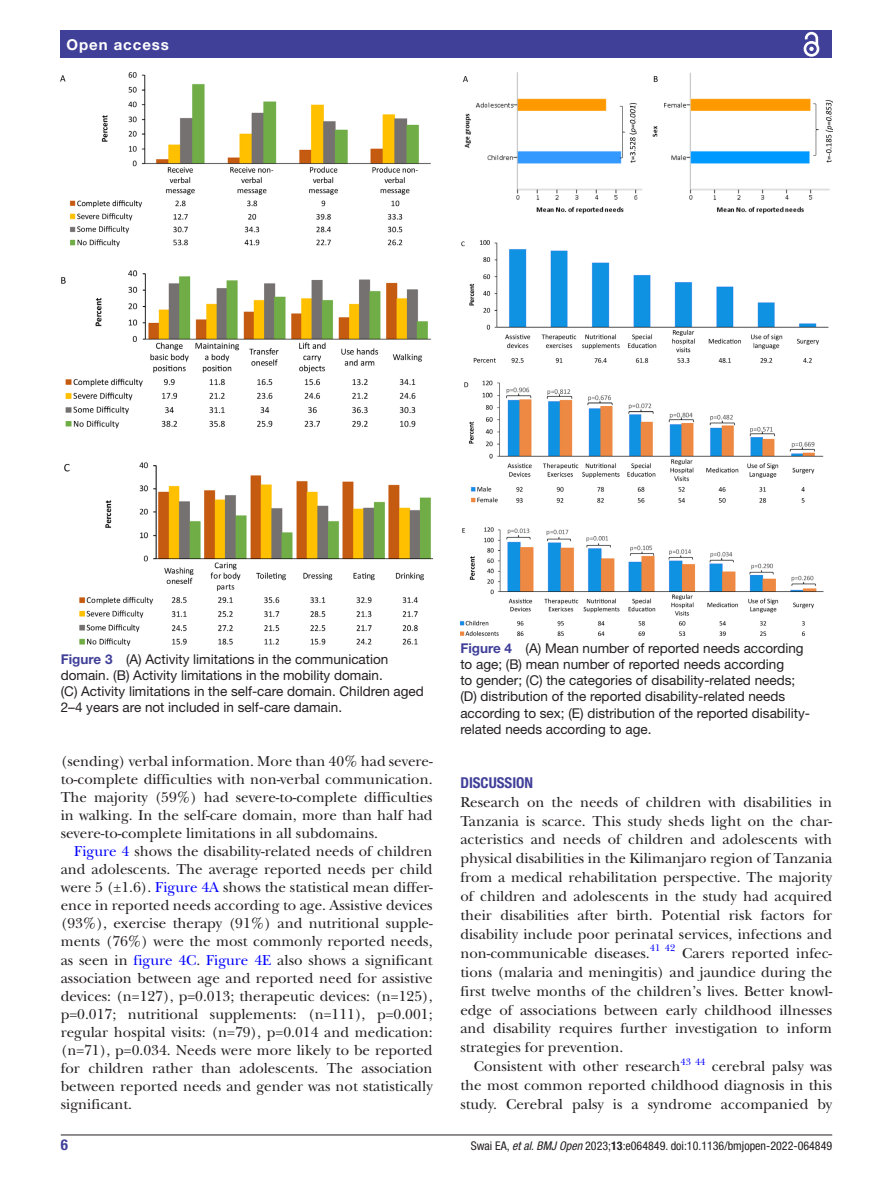
<style>
.page{position:relative;width:893px;height:1191px;background:#fff}
.page>*{position:absolute;margin:0;border:0;box-sizing:border-box;transform-origin:0 0}
.t1{font:15px/18.1px "New Baskerville";color:#231f20;text-align:justify}
.t2{font:700 condensed 15px "Helvetica Neue LT Std";color:#414099}
.t3{font:700 15px "Helvetica Neue LT Std";letter-spacing:.065em;color:#fff}
.t4{font:13.5px/16.2px "Helvetica Neue LT Std";color:#231f20}
.t5{font:condensed 12px "Helvetica Neue LT Std";color:#231f20}
.t6{font:9.9px "New Baskerville";color:#00f}
.s1{font-weight:700;color:#414099}
.s2{color:#00f}
.s3{font-style:italic}
.s4{font-weight:700}
</style>
<div class="page">
<hr style="left:61px;top:1134px;width:771px;height:1px;background:#231f20">
<div style="left:61px;top:31px;width:771px;height:27px;background:#414099"></div>
<svg style="left:803px;top:31px;width:17px;height:26px"></svg>
<img style="left:61px;top:73px;width:372px;height:573px">
<img style="left:460px;top:73px;width:372px;height:562px">
<p class="t3" style="left:66px;top:35px;width:104px">Open access</p>
<p class="t4" style="left:61px;top:650px;width:365px"><span class="s1">Figure 3</span> (A) Activity limitations in the communication domain. (B) Activity limitations in the mobility domain.<br>(C) Activity limitations in the self-care domain. Children aged 2–4 years are not included in self-care damain.</p>
<p class="t4" style="left:460px;top:639px;width:351px"><span class="s1">Figure 4</span> (A) Mean number of reported needs according to age; (B) mean number of reported needs according<br>to gender; (C) the categories of disability-related needs; (D) distribution of the reported disability-related needs according to sex; (E) distribution of the reported disability&shy;related needs according to age.</p>
<p class="t1" style="left:61px;top:752px;width:373px">(sending) verbal information. More than 40% had severe&shy;to-complete difficulties with non-verbal communication.<br>The majority (59%) had severe-to-complete difficulties in walking. In the self-care domain, more than half had severe-to-complete limitations in all subdomains.</p>
<p class="t1" style="left:61px;top:842px;width:373px;text-indent:13px"><span class="s2">Figure 4</span> shows the disability-related needs of children and adolescents. The average reported needs per child were 5 (±1.6). <span class="s2">Figure 4A</span> shows the statistical mean differ&shy;ence in reported needs according to age. Assistive devices (93%), exercise therapy (91%) and nutritional supple&shy;ments (76%) were the most commonly reported needs, as seen in <span class="s2">figure 4C</span>. <span class="s2">Figure 4E</span> also shows a significant association between age and reported need for assistive devices: (n=127), p=0.013; therapeutic devices: (n=125), p=0.017; nutritional supplements: (n=111), p=0.001; regular hospital visits: (n=79), p=0.014 and medication: (n=71), p=0.034. Needs were more likely to be reported for children rather than adolescents. The association between reported needs and gender was not statistically significant.</p>
<p class="t2" style="left:460px;top:773px;width:74px">DISCUSSION</p>
<p class="t1" style="left:460px;top:792px;width:373px;line-height:18.9px">Research on the needs of children with disabilities in Tanzania is scarce. This study sheds light on the char&shy;acteristics and needs of children and adolescents with physical disabilities in the Kilimanjaro region of Tanzania from a medical rehabilitation perspective. The majority of children and adolescents in the study had acquired their disabilities after birth. Potential risk factors for disability include poor perinatal services, infections and non-communicable diseases.<sup>41</sup> <sup>42</sup></p>
<p class="t1" style="left:682px;top:944px;width:152px">Carers reported infec-</p>
<p class="t1" style="left:460px;top:963px;width:373px">tions (malaria and meningitis) and jaundice during the</p>
<p class="t1" style="left:460px;top:981px;width:373px">first twelve months of the children’s lives. Better knowl-</p>
<p class="t1" style="left:460px;top:1000px;width:373px">edge of associations between early childhood illnesses</p>
<p class="t1" style="left:460px;top:1019px;width:373px">and disability requires further investigation to inform</p>
<p class="t1" style="left:460px;top:1038px;width:164px">strategies for prevention.</p>
<p class="t1" style="left:474px;top:1057px;width:208px">Consistent with other research</p>
<p class="t6" style="left:680px;top:1055px;width:26px">43 44</p>
<p class="t1" style="left:460px;top:1057px;width:373px;line-height:18.9px;text-indent:251px">cerebral palsy was the most common reported childhood diagnosis in this study. Cerebral palsy is a syndrome accompanied by</p>
<p class="t2" style="left:61px;top:1135px;width:9px">6</p>
<p class="t5" style="left:471px;top:1138px;width:363px">Swai EA, <span class="s3">et al</span>. <span class="s3">BMJ Open</span> 2023;<span class="s4">13</span>:e064849. doi:10.1136/bmjopen-2022-064849</p>
</div>
